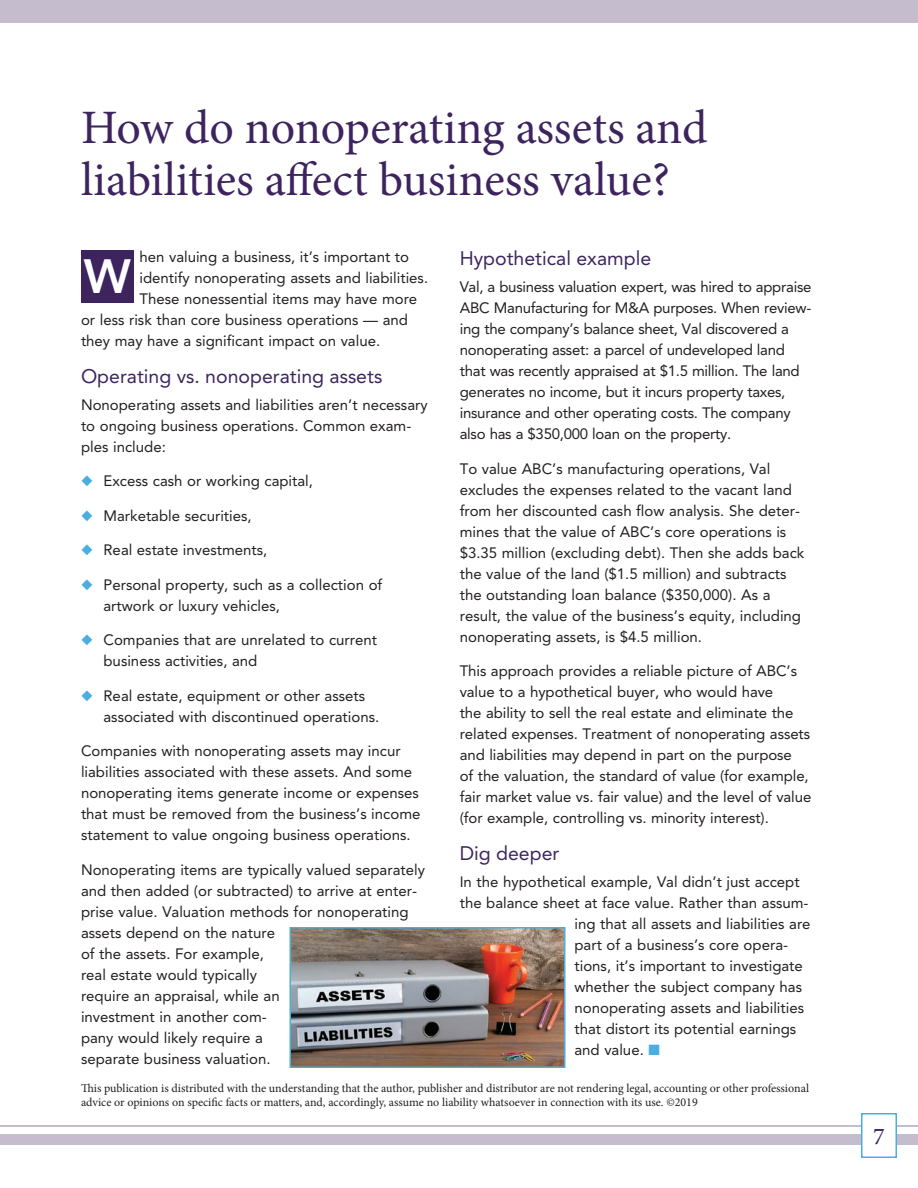
<style>
.page{position:relative;width:918px;height:1188px;background:#fff}
.page>*{position:absolute;margin:0;border:0;box-sizing:border-box;transform-origin:0 0}
.t1{font:48px/52.5px "Minion Pro";color:#3d245f}
.t2{font:800 48px "Avenir";color:#fff}
.t3{font:500 24px "Minion Pro";color:#3d245f}
.t4{font:19.5px "Avenir LT Std";color:#3d245f}
.t5{font:15px/21px "Avenir LT Std";color:#231f20}
.t6{font:15px/21px "Avenir LT Std";letter-spacing:-.02em;color:#231f20}
.t7{font:12px/14.4px "Minion Pro";letter-spacing:-.005em;color:#231f20}
.s1{color:#49afe1}
</style>
<div class="page">
<div style="left:0;top:1134px;width:918px;height:10px;background:#c5bdce"></div>
<div style="left:0;top:0;width:918px;height:22px;background:#c5bdce"></div>
<hr style="left:0;top:1125px;width:918px;height:1px;background:#c5bdce">
<div style="left:862px;top:1114px;width:34px;height:43px;background:#fff"></div>
<div style="left:861px;top:1113px;width:36px;height:45px;border:2px solid #49afe1"></div>
<div style="left:81px;top:250px;width:53px;height:53px;background:#3d245f"></div>
<img style="left:293px;top:930px;width:270px;height:135px">
<div style="left:290px;top:927px;width:276px;height:141px;border:2px solid #49afe1"></div>
<h1 class="t1" style="left:81px;top:102px;width:628px">How do nonoperating assets and liabilities affect business value?</h1>
<p class="t5" style="left:140px;top:246px;width:271px">hen valuing a business, it’s important to</p>
<p class="t5" style="left:140px;top:267px;width:290px">identify nonoperating assets and liabilities.</p>
<p class="t5" style="left:140px;top:288px;width:279px">These nonessential items may have more</p>
<p class="t5" style="left:81px;top:309px;width:329px">or less risk than core business operations — and</p>
<p class="t5" style="left:81px;top:330px;width:301px">they may have a significant impact on value.</p>
<h3 class="t4" style="left:81px;top:365px;width:303px">Operating vs. nonoperating assets</h3>
<p class="t5" style="left:81px;top:394px;width:348px">Nonoperating assets and liabilities aren’t necessary to ongoing business operations. Common exam&shy;ples include:</p>
<p class="t5" style="left:81px;top:471px;width:234px"><span class="s1">◆</span> Excess cash or working capital,</p>
<p class="t5" style="left:81px;top:505px;width:172px"><span class="s1">◆</span> Marketable securities,</p>
<p class="t5" style="left:81px;top:540px;width:188px"><span class="s1">◆</span> Real estate investments,</p>
<p class="t5" style="left:104px;top:574px;width:280px;text-indent:-22px"><span class="s1">◆</span> Personal property, such as a collection of artwork or luxury vehicles,</p>
<p class="t5" style="left:104px;top:630px;width:275px;text-indent:-22px"><span class="s1">◆</span> Companies that are unrelated to current business activities, and</p>
<p class="t5" style="left:104px;top:685px;width:277px;text-indent:-22px"><span class="s1">◆</span> Real estate, equipment or other assets associated with discontinued operations.</p>
<p class="t5" style="left:81px;top:741px;width:341px">Companies with nonoperating assets may incur liabilities associated with these assets. And some nonoperating items generate income or expenses that must be removed from the business’s income statement to value ongoing business operations.</p>
<p class="t5" style="left:81px;top:859px;width:345px">Nonoperating items are typically valued separately and then added (or subtracted) to arrive at enter&shy;prise value. Valuation methods for nonoperating assets depend on the nature<br>of the assets. For example,<br>real estate would typically<br>require an appraisal, while an<br>investment in another com-<br>pany would likely require a<br>separate business valuation.</p>
<h1 class="t2" style="left:84px;top:239px;width:49px">W</h1>
<h3 class="t4" style="left:460px;top:247px;width:193px">Hypothetical example</h3>
<p class="t6" style="left:460px;top:277px;width:353px">Val, a business valuation expert, was hired to appraise ABC Manufacturing for M&amp;A purposes. When review&shy;ing the company’s balance sheet, Val discovered a nonoperating asset: a parcel of undeveloped land that was recently appraised at $1.5 million. The land generates no income, but it incurs property taxes, insurance and other operating costs. The company also has a $350,000 loan on the property.</p>
<p class="t5" style="left:460px;top:458px;width:346px">To value ABC’s manufacturing operations, Val excludes the expenses related to the vacant land from her discounted cash flow analysis. She deter&shy;mines that the value of ABC’s core operations is $3.35 million (excluding debt). Then she adds back the value of the land ($1.5 million) and subtracts the outstanding loan balance ($350,000). As a result, the value of the business’s equity, including nonoperating assets, is $4.5 million.</p>
<p class="t5" style="left:460px;top:661px;width:353px">This approach provides a reliable picture of ABC’s value to a hypothetical buyer, who would have<br>the ability to sell the real estate and eliminate the related expenses. Treatment of nonoperating assets and liabilities may depend in part on the purpose<br>of the valuation, the standard of value (for example, fair market value vs. fair value) and the level of value (for example, controlling vs. minority interest).</p>
<h3 class="t4" style="left:460px;top:842px;width:101px">Dig deeper</h3>
<p class="t5" style="left:460px;top:872px;width:342px">In the hypothetical example, Val didn’t just accept</p>
<p class="t5" style="left:460px;top:893px;width:350px">the balance sheet at face value. Rather than assum-</p>
<p class="t5" style="left:574px;top:914px;width:238px">ing that all assets and liabilities are</p>
<p class="t5" style="left:574px;top:935px;width:215px">part of a business’s core opera-</p>
<p class="t5" style="left:574px;top:956px;width:230px">tions, it’s important to investigate</p>
<p class="t5" style="left:574px;top:977px;width:229px">whether the subject company has</p>
<p class="t5" style="left:574px;top:998px;width:231px">nonoperating assets and liabilities</p>
<p class="t5" style="left:574px;top:1019px;width:223px">that distort its potential earnings</p>
<p class="t5" style="left:574px;top:1040px;width:87px">and value. <span class="s1">■</span></p>
<p class="t7" style="left:81px;top:1081px;width:730px">This publication is distributed with the understanding that the author, publisher and distributor are not rendering legal, accounting or other professional advice or opinions on specific facts or matters, and, accordingly, assume no liability whatsoever in connection with its use. ©2019</p>
<h2 class="t3" style="left:873px;top:1120px;width:13px">7</h2>
</div>
